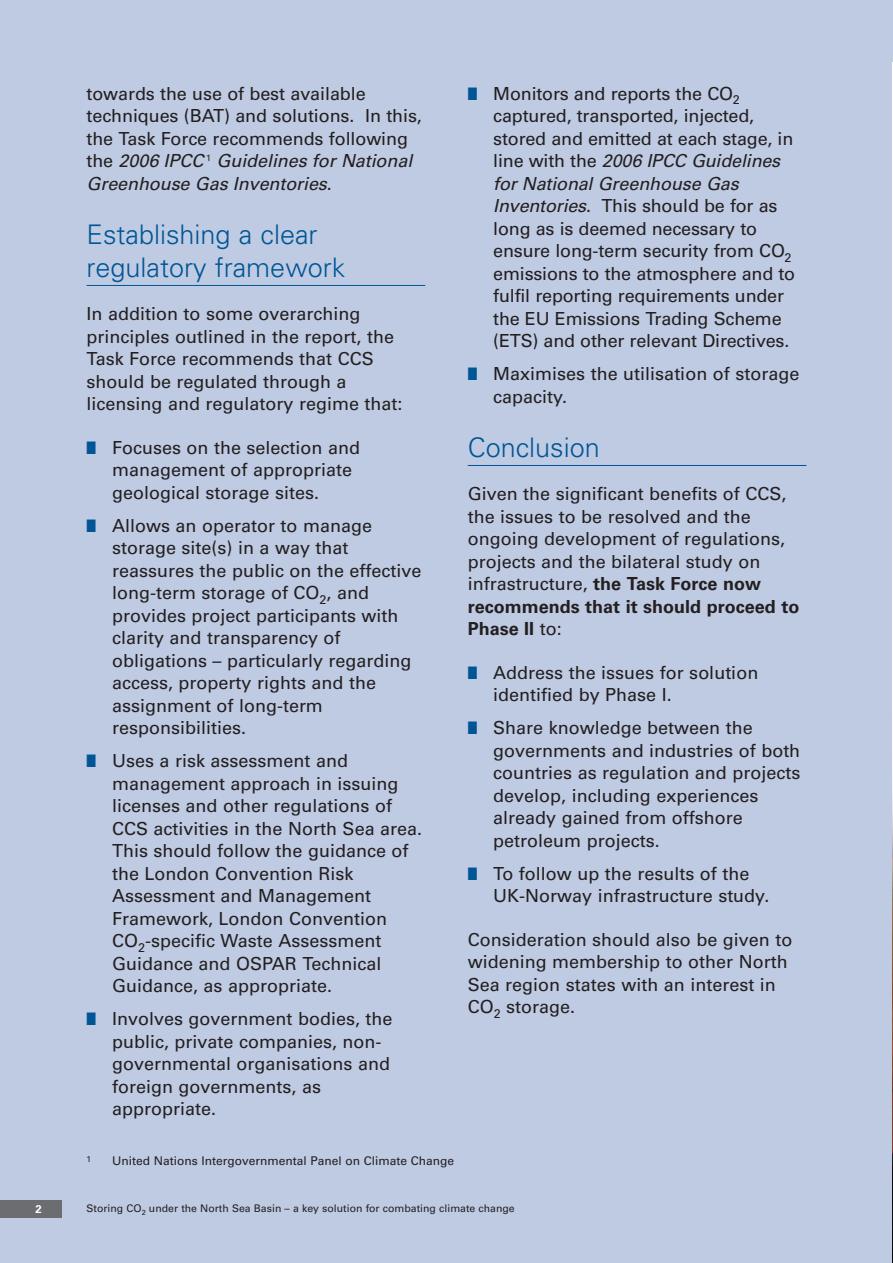
<style>
.page{position:relative;width:893px;height:1263px;background:#bfcbe3}
.page>*{position:absolute;margin:0;border:0;box-sizing:border-box;transform-origin:0 0}
.t1{font:300 27px/33px "Univers";color:#005595}
.t2{font:18px/22.5px "Univers";color:#231f20}
.t3{font:12px "Univers";color:#231f20}
.t4{font:700 11.25px "Univers";color:#fff}
.t5{font:10.5px "Univers";color:#231f20}
.t6{font:8.4px "Univers";color:#231f20}
.s1{font-style:italic}
.s2{color:#005595}
.s3{font-weight:700}
</style>
<div class="page">
<hr style="left:892px;top:0;width:1px;height:1263px;background:#fff">
<img style="left:892px;top:785px;width:1px;height:478px">
<div style="left:0;top:1200px;width:62px;height:17px;background:#6c6d70"></div>
<hr style="left:87px;top:285px;width:338px;height:1px;background:#005595">
<hr style="left:468px;top:465px;width:338px;height:1px;background:#005595">
<p class="t2" style="left:87px;top:84px;width:337px">towards the use of best available techniques (BAT) and solutions. In this, the Task Force recommends following the <span class="s1">2006 IPCC</span> <sup>1</sup> <span class="s1">Guidelines for National Greenhouse Gas Inventories</span>.</p>
<h1 class="t1" style="left:87px;top:220px;width:260px">Establishing a clear regulatory framework</h1>
<p class="t2" style="left:87px;top:304px;width:318px">In addition to some overarching principles outlined in the report, the Task Force recommends that CCS should be regulated through a licensing and regulatory regime that:</p>
<p class="t2" style="left:112px;top:438px;width:250px;text-indent:-26px"><span class="s2">■</span> Focuses on the selection and management of appropriate geological storage sites.</p>
<p class="t2" style="left:112px;top:516px;width:311px;text-indent:-25px"><span class="s2">■</span> Allows an operator to manage storage site(s) in a way that reassures the public on the effective long-term storage of CO<sub>2</sub>, and provides project participants with clarity and transparency of obligations – particularly regarding access, property rights and the assignment of long-term responsibilities.</p>
<p class="t2" style="left:112px;top:751px;width:312px;text-indent:-26px"><span class="s2">■</span> Uses a risk assessment and management approach in issuing licenses and other regulations of<br>CCS activities in the North Sea area.<br>This should follow the guidance of the London Convention Risk<br>Assessment and Management<br>Framework, London Convention<br>CO<sub>2</sub>-specific Waste Assessment<br>Guidance and OSPAR Technical<br>Guidance, as appropriate.</p>
<p class="t2" style="left:112px;top:1009px;width:282px;text-indent:-26px"><span class="s2">■</span> Involves government bodies, the public, private companies, non&shy;governmental organisations and foreign governments, as appropriate.</p>
<p class="t2" style="left:493px;top:84px;width:304px;text-indent:-26px"><span class="s2">■</span> Monitors and reports the CO<sub>2 </sub>captured, transported, injected, stored and emitted at each stage, in line with the <span class="s1">2006 IPCC Guidelines for National Greenhouse Gas Inventories</span>. This should be for as long as is deemed necessary to ensure long-term security from CO<sub>2 </sub>emissions to the atmosphere and to fulfil reporting requirements under the EU Emissions Trading Scheme (ETS) and other relevant Directives.</p>
<p class="t2" style="left:493px;top:364px;width:308px;text-indent:-26px"><span class="s2">■</span> Maximises the utilisation of storage capacity.</p>
<h1 class="t1" style="left:468px;top:433px;width:134px">Conclusion</h1>
<p class="t2" style="left:468px;top:484px;width:333px">Given the significant benefits of CCS, the issues to be resolved and the ongoing development of regulations, projects and the bilateral study on infrastructure, <span class="s3">the Task Force now recommends that it should proceed to<br>Phase II</span> to:</p>
<p class="t2" style="left:493px;top:663px;width:267px;text-indent:-26px"><span class="s2">■</span> Address the issues for solution identified by Phase I.</p>
<p class="t2" style="left:493px;top:718px;width:309px;text-indent:-26px"><span class="s2">■</span> Share knowledge between the governments and industries of both countries as regulation and projects develop, including experiences already gained from offshore petroleum projects.</p>
<p class="t2" style="left:493px;top:864px;width:278px;text-indent:-26px"><span class="s2">■</span> To follow up the results of the<br>UK-Norway infrastructure study.</p>
<p class="t2" style="left:468px;top:930px;width:326px">Consideration should also be given to widening membership to other North<br>Sea region states with an interest in<br>CO<sub>2</sub> storage.</p>
<p class="t6" style="left:87px;top:1156px;width:6px">1</p>
<p class="t3" style="left:112px;top:1156px;width:344px">United Nations Intergovernmental Panel on Climate Change</p>
<p class="t4" style="left:36px;top:1205px;width:8px">2</p>
<p class="t5" style="left:87px;top:1205px;width:430px">Storing CO<sub>2</sub> under the North Sea Basin – a key solution for combating climate change</p>
</div>
